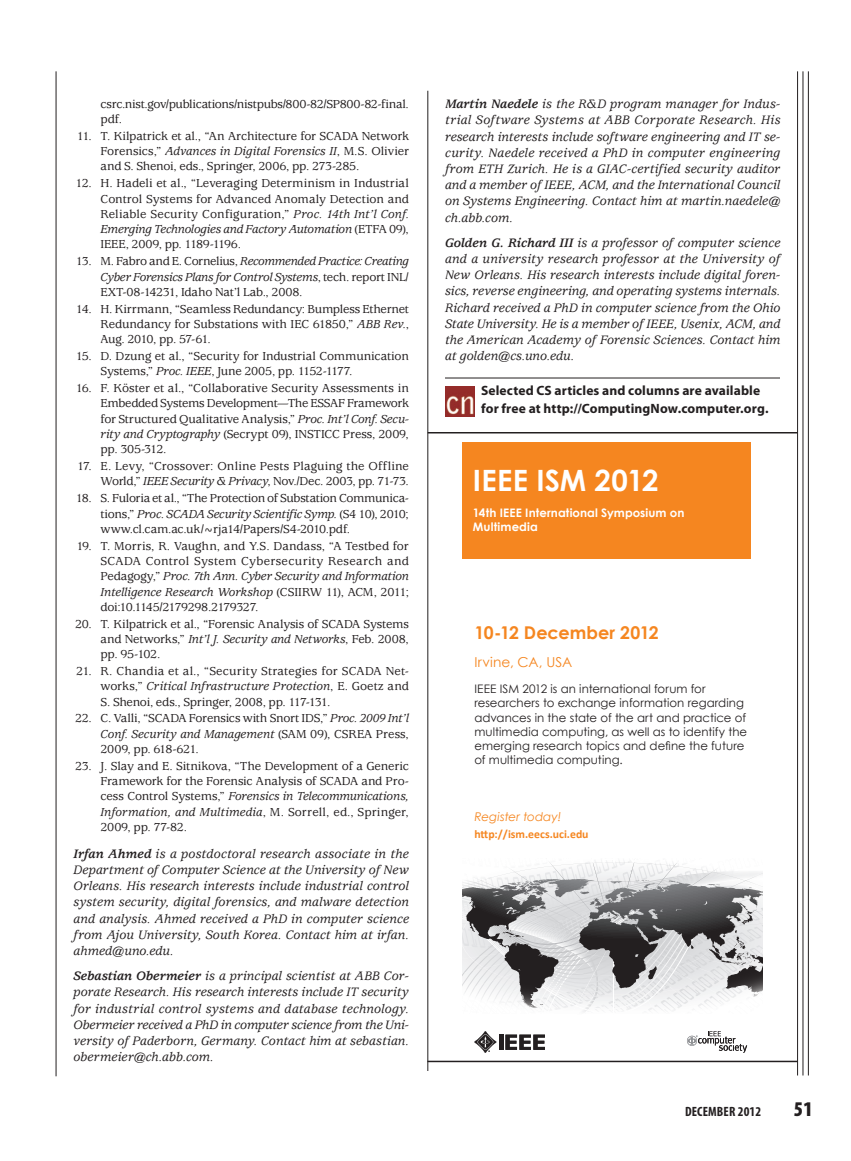
<style>
.page{position:relative;width:851px;height:1161px;background:#fff}
.page>*{position:absolute;margin:0;border:0;box-sizing:border-box;transform-origin:0 0}
.t1{font:700 29.4px "Century Gothic";letter-spacing:.005em;color:#fff}
.t2{font:900 condensed 21px "Myriad Pro";color:#231f20}
.t3{font:700 17.55px "Century Gothic";color:#f58620}
.t4{font:13.65px "Century Gothic";letter-spacing:.005em;color:#f58620}
.t5{font:italic 500 13.5px/16.2px "Usherwood Std";letter-spacing:.005em;color:#231f20;text-align:justify}
.t6{font:700 13.5px/18px "Myriad Pro";letter-spacing:.01em;color:#231f20}
.t7{font:700 condensed 13.5px "Myriad Pro";letter-spacing:.01em;color:#231f20}
.t8{font:500 12.75px/15.3px "Usherwood Std";letter-spacing:-.01em;color:#231f20;text-align:justify}
.t9{font:italic 12px "Century Gothic";color:#f58620}
.t10{font:11.7px/14.1px "Century Gothic";letter-spacing:.005em;color:#231f20}
.t11{font:700 11.7px/14.1px "Century Gothic";letter-spacing:.01em;color:#fff}
.t12{font:700 11.7px "Calibri";color:#f58620}
.s1{font-style:italic}
.s2{font-weight:700}
</style>
<div class="page">
<svg style="left:462px;top:860px;width:300px;height:152px"></svg>
<svg style="left:687px;top:1031px;width:60px;height:22px"></svg>
<hr style="left:499px;top:1035px;width:4px;height:15px;background:#231f20">
<svg style="left:505px;top:1035px;width:40px;height:15px"></svg>
<svg style="left:474px;top:1031px;width:22px;height:22px"></svg>
<div style="left:462px;top:442px;width:288px;height:117px;background:#f58620"></div>
<hr style="left:802px;top:71px;width:1px;height:1005px;background:#231f20">
<hr style="left:808px;top:71px;width:1px;height:1005px;background:#231f20">
<hr style="left:797px;top:71px;width:1px;height:1005px;background:#231f20">
<hr style="left:56px;top:71px;width:1px;height:1005px;background:#231f20">
<hr style="left:427px;top:91px;width:1px;height:980px;background:#231f20">
<hr style="left:445px;top:378px;width:335px;height:1px;background:#231f20">
<img style="left:445px;top:387px;width:29px;height:29px">
<hr style="left:427px;top:432px;width:370px;height:2px;background:#231f20">
<hr style="left:427px;top:1061px;width:370px;height:1px;background:#231f20">
<p class="t8" style="left:100px;top:96px;width:310px">csrc.nist.gov/publications/nistpubs/800-82/SP800-82-final. pdf.</p>
<p class="t8" style="left:100px;top:128px;width:310px;text-indent:-24px">11. T. Kilpatrick et al., “An Architecture for SCADA Network Forensics,” <span class="s1">Advances in Digital Forensics II</span>, M.S. Olivier and S. Shenoi, eds., Springer, 2006, pp. 273-285.</p>
<p class="t8" style="left:100px;top:176px;width:310px;text-indent:-25px">12. H. Hadeli et al., “Leveraging Determinism in Industrial Control Systems for Advanced Anomaly Detection and Reliable Security Configuration,” <span class="s1">Proc. 14th Int’l Conf.<br>Emerging Technologies and Factory Automation</span> (ETFA 09), IEEE, 2009, pp. 1189-1196.</p>
<p class="t8" style="left:100px;top:254px;width:310px;text-indent:-25px">13. M. Fabro and E. Cornelius, <span class="s1">Recommended Practice: Creating Cyber Forensics Plans for Control Systems</span>, tech. report INL/ EXT-08-14231, Idaho Nat’l Lab., 2008.</p>
<p class="t8" style="left:100px;top:301px;width:310px;text-indent:-25px">14. H. Kirrmann, “Seamless Redundancy: Bumpless Ethernet Redundancy for Substations with IEC 61850,” <span class="s1">ABB Rev.</span>, Aug. 2010, pp. 57-61.</p>
<p class="t8" style="left:100px;top:349px;width:310px;text-indent:-25px">15. D. Dzung et al., “Security for Industrial Communication<br>Systems,” <span class="s1">Proc. IEEE</span>, June 2005, pp. 1152-1177.</p>
<p class="t8" style="left:100px;top:381px;width:310px;text-indent:-25px">16. F. Köster et al., “Collaborative Security Assessments in Embedded Systems Development—The ESSAF Framework for Structured Qualitative Analysis,” <span class="s1">Proc. Int’l Conf. Secu&shy;rity and Cryptography</span> (Secrypt 09), INSTICC Press, 2009, pp. 305-312.</p>
<p class="t8" style="left:77px;top:459px;width:333px;text-align:right">17. E. Levy, “Crossover: Online Pests Plaguing the Offline<br>World,” <span class="s1">IEEE Security &amp; Privacy</span>, Nov./Dec. 2003, pp. 71-73.</p>
<p class="t8" style="left:100px;top:491px;width:310px;text-indent:-25px">18. S. Fuloria et al., “The Protection of Substation Communica&shy;tions,” <span class="s1">Proc. SCADA Security Scientific Symp.</span> (S4 10), 2010; www.cl.cam.ac.uk/~rja14/Papers/S4-2010.pdf.</p>
<p class="t8" style="left:100px;top:538px;width:310px;text-indent:-24px">19. T. Morris, R. Vaughn, and Y.S. Dandass, “A Testbed for SCADA Control System Cybersecurity Research and Pedagogy,” <span class="s1">Proc. 7th Ann. Cyber Security and Information Intelligence Research Workshop</span> (CSIIRW 11), ACM, 2011; doi:10.1145/2179298.2179327.</p>
<p class="t8" style="left:100px;top:616px;width:310px;text-indent:-25px">20. T. Kilpatrick et al., “Forensic Analysis of SCADA Systems and Networks,” <span class="s1">Int’l J. Security and Networks</span>, Feb. 2008, pp. 95-102.</p>
<p class="t8" style="left:100px;top:664px;width:310px;text-indent:-24px">21. R. Chandia et al., “Security Strategies for SCADA Net&shy;works,” <span class="s1">Critical Infrastructure Protection</span>, E. Goetz and S. Shenoi, eds., Springer, 2008, pp. 117-131.</p>
<p class="t8" style="left:100px;top:711px;width:310px;text-indent:-25px">22. C. Valli, “SCADA Forensics with Snort IDS,” <span class="s1">Proc. 2009 Int’l Conf. Security and Management</span> (SAM 09), CSREA Press, 2009, pp. 618-621.</p>
<p class="t8" style="left:100px;top:758px;width:310px;text-indent:-25px">23. J. Slay and E. Sitnikova, “The Development of a Generic Framework for the Forensic Analysis of SCADA and Pro&shy;cess Control Systems,” <span class="s1">Forensics in Telecommunications, Information, and Multimedia</span>, M. Sorrell, ed., Springer, 2009, pp. 77-82.</p>
<p class="t5" style="left:74px;top:846px;width:337px"><span class="s2">Irfan Ahmed</span> is a postdoctoral research associate in the Department of Computer Science at the University of New Orleans. His research interests include industrial control system security, digital forensics, and malware detection and analysis. Ahmed received a PhD in computer science from Ajou University, South Korea. Contact him at irfan. ahmed@uno.edu.</p>
<p class="t5" style="left:74px;top:968px;width:337px"><span class="s2">Sebastian Obermeier</span> is a principal scientist at ABB Cor&shy;porate Research. His research interests include IT security for industrial control systems and database technology.<br>Obermeier received a PhD in computer science from the Uni&shy;versity of Paderborn, Germany. Contact him at sebastian. obermeier@ch.abb.com.</p>
<p class="t5" style="left:445px;top:96px;width:337px"><span class="s2">Martin Naedele</span> is the R&amp;D program manager for Indus&shy;trial Software Systems at ABB Corporate Research. His research interests include software engineering and IT se&shy;curity. Naedele received a PhD in computer engineering from ETH Zurich. He is a GIAC-certified security auditor and a member of IEEE, ACM, and the International Council on Systems Engineering. Contact him at martin.naedele@ ch.abb.com.</p>
<p class="t5" style="left:445px;top:235px;width:337px"><span class="s2">Golden G. Richard III</span> is a professor of computer science and a university research professor at the University of New Orleans. His research interests include digital foren&shy;sics, reverse engineering, and operating systems internals.<br>Richard received a PhD in computer science from the Ohio State University. He is a member of IEEE, Usenix, ACM, and the American Academy of Forensic Sciences. Contact him at golden@cs.uno.edu.</p>
<p class="t6" style="left:481px;top:381px;width:289px">Selected CS articles and columns are available for free at http://ComputingNow.computer.org.</p>
<h1 class="t1" style="left:473px;top:458px;width:187px">IEEE ISM 2012</h1>
<p class="t11" style="left:473px;top:505px;width:213px">14th IEEE International Symposium on<br>Multimedia</p>
<h3 class="t3" style="left:474px;top:620px;width:186px">10-12 December 2012</h3>
<p class="t4" style="left:474px;top:653px;width:99px">Irvine, CA, USA</p>
<p class="t10" style="left:474px;top:682px;width:274px">IEEE ISM 2012 is an international forum for researchers to exchange information regarding advances in the state of the art and practice of multimedia computing, as well as to identify the emerging research topics and define the future of multimedia computing.</p>
<p class="t9" style="left:474px;top:808px;width:88px">Register today!</p>
<p class="t12" style="left:474px;top:826px;width:116px">http://ism.eecs.uci.edu</p>
<p class="t7" style="left:685px;top:1103px;width:14px">DECEM</p>
<p class="t7" style="left:717px;top:1103px;width:46px">BER 2012</p>
<h2 class="t2" style="left:793px;top:1096px;width:20px">51</h2>
</div>
